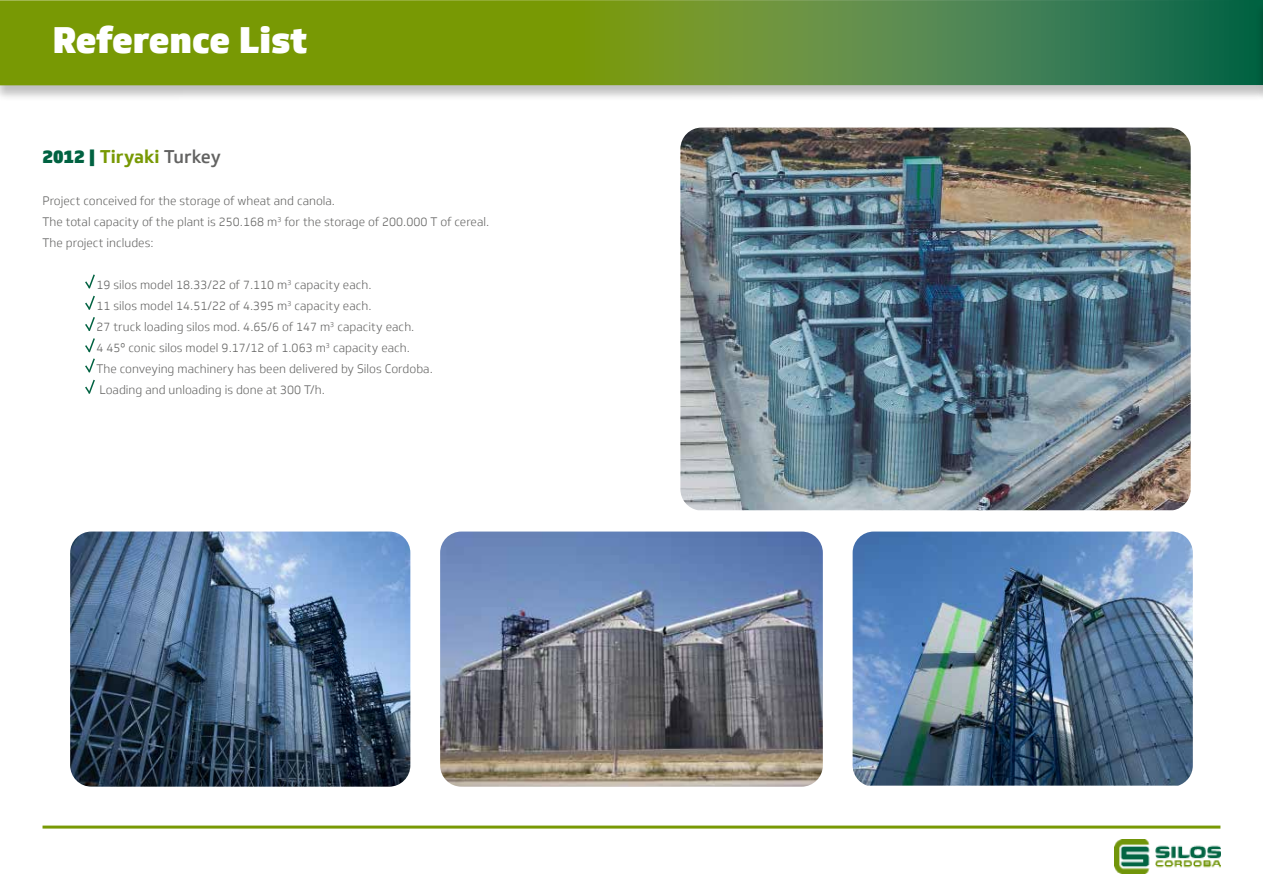
<style>
.page{position:relative;width:1263px;height:893px;background:#fff}
.page>*{position:absolute;margin:0;border:0;box-sizing:border-box;transform-origin:0 0}
.t1{font:900 36px "Soleto";letter-spacing:-.01em;color:#fff}
.t2{font:700 18px "Soleto";color:#789904}
.t3{font:300 12px/21px "Soleto";color:#636362}
.s1{font-weight:900;color:#006241}
.s2{font-weight:500;color:#636362}
</style>
<div class="page">
<img style="left:680px;top:128px;width:511px;height:382px">
<img style="left:70px;top:531px;width:340px;height:256px">
<img style="left:853px;top:531px;width:340px;height:255px">
<img style="left:440px;top:531px;width:383px;height:256px">
<svg style="left:85px;top:274px;width:10px;height:120px"></svg>
<hr style="left:43px;top:826px;width:1177px;height:3px;background:#789904">
<img style="left:1114px;top:840px;width:106px;height:34px">
<div style="left:0;top:0;width:1263px;height:102px;background:#000;opacity:.25"></div>
<svg style="left:0;top:0;width:1255px;height:85px;background:#628f26"></svg>
<div style="left:1255px;top:0;width:8px;height:102px;background:#000;opacity:.25"></div>
<hr style="left:1262px;top:0;width:1px;height:85px;background:#005538">
<h1 class="t1" style="left:53px;top:17px;width:256px">Reference List</h1>
<h2 class="t2" style="left:43px;top:145px;width:180px"><span class="s1">2012 |</span> Tiryaki <span class="s2">Turkey</span></h2>
<p class="t3" style="left:43px;top:190px;width:448px">Project conceived for the storage of wheat and canola.<br>The total capacity of the plant is 250.168 m<sup>3</sup> for the storage of 200.000 T of cereal.<br>The project includes:</p>
<p class="t3" style="left:97px;top:274px;width:338px">19 silos model 18.33/22 of 7.110 m<sup>3</sup> capacity each.<br>11 silos model 14.51/22 of 4.395 m<sup>3</sup> capacity each.<br>27 truck loading silos mod. 4.65/6 of 147 m<sup>3</sup> capacity each.<br>4 45º conic silos model 9.17/12 of 1.063 m<sup>3</sup> capacity each.<br>The conveying machinery has been delivered by Silos Cordoba.<br>Loading and unloading is done at 300 T/h.</p>
</div>
